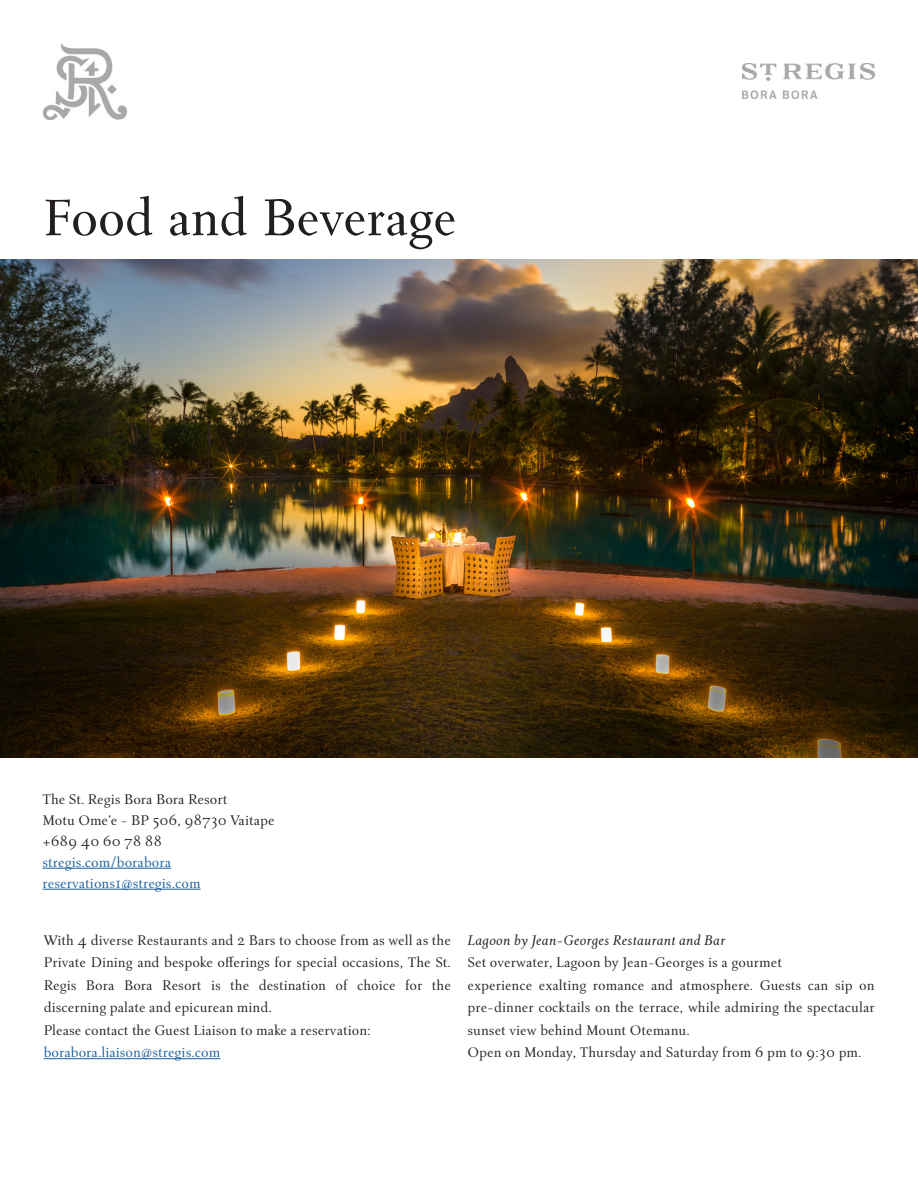
<style>
.page{position:relative;width:918px;height:1188px;background:#fff}
.page>*{position:absolute;margin:0;border:0;box-sizing:border-box;transform-origin:0 0}
.STR_FactSheet_Headli{font:55.5px "Roos St Regis Display";color:#231f20}
.STR_FactSheet_Body_N{font:15px/22.5px "Roos St Regis Text";color:#231f20;text-align:justify}
.STR_FactSheet_Body_N-2{font:15px "Roos St Regis Text";color:#175d9e}
.STR_FactSheet_Body_N-3{font:italic 15px "Roos St Regis Text";color:#231f20}
</style>
<div class="page">
<hr style="left:43px;top:868px;width:128px;height:1px;background:#175d9e">
<hr style="left:43px;top:889px;width:158px;height:1px;background:#175d9e">
<img style="left:742px;top:64px;width:133px;height:34px">
<img style="left:43px;top:43px;width:83px;height:76px">
<hr style="left:44px;top:1058px;width:176px;height:1px;background:#175d9e">
<img style="left:0;top:259px;width:918px;height:498px">
<p class="STR_FactSheet_Headli" style="left:43px;top:186px;width:415px">Food and Beverage</p>
<p class="STR_FactSheet_Body_N" style="left:43px;top:788px;width:186px">The St. Regis Bora Bora Resort</p>
<p class="STR_FactSheet_Body_N" style="left:43px;top:809px;width:234px">Motu Ome’e - BP 506, 98730 Vaitape</p>
<p class="STR_FactSheet_Body_N" style="left:43px;top:830px;width:121px">+689 40 60 78 88</p>
<p class="STR_FactSheet_Body_N-2" style="left:43px;top:854px;width:130px">stregis.com/borabora</p>
<p class="STR_FactSheet_Body_N-2" style="left:43px;top:875px;width:160px">reservations1@stregis.com</p>
<p class="STR_FactSheet_Body_N" style="left:44px;top:929px;width:409px">With 4 diverse Restaurants and 2 Bars to choose from as well as the Private Dining and bespoke offerings for special occasions, The St.<br>Regis Bora Bora Resort is the destination of choice for the discerning palate and epicurean mind.</p>
<p class="STR_FactSheet_Body_N" style="left:44px;top:1019px;width:329px">Please contact the Guest Liaison to make a reservation:</p>
<p class="STR_FactSheet_Body_N-2" style="left:44px;top:1044px;width:178px">borabora.liaison@stregis.com</p>
<p class="STR_FactSheet_Body_N-3" style="left:468px;top:931px;width:259px">Lagoon by Jean-Georges Restaurant and Bar</p>
<p class="STR_FactSheet_Body_N" style="left:468px;top:952px;width:316px">Set overwater, Lagoon by Jean-Georges is a gourmet</p>
<p class="STR_FactSheet_Body_N" style="left:468px;top:974px;width:409px">experience exalting romance and atmosphere. Guests can sip on pre-dinner cocktails on the terrace, while admiring the spectacular sunset view behind Mount Otemanu.</p>
<p class="STR_FactSheet_Body_N" style="left:468px;top:1042px;width:396px">Open on Monday, Thursday and Saturday from 6 pm to 9:30 pm.</p>
</div>
